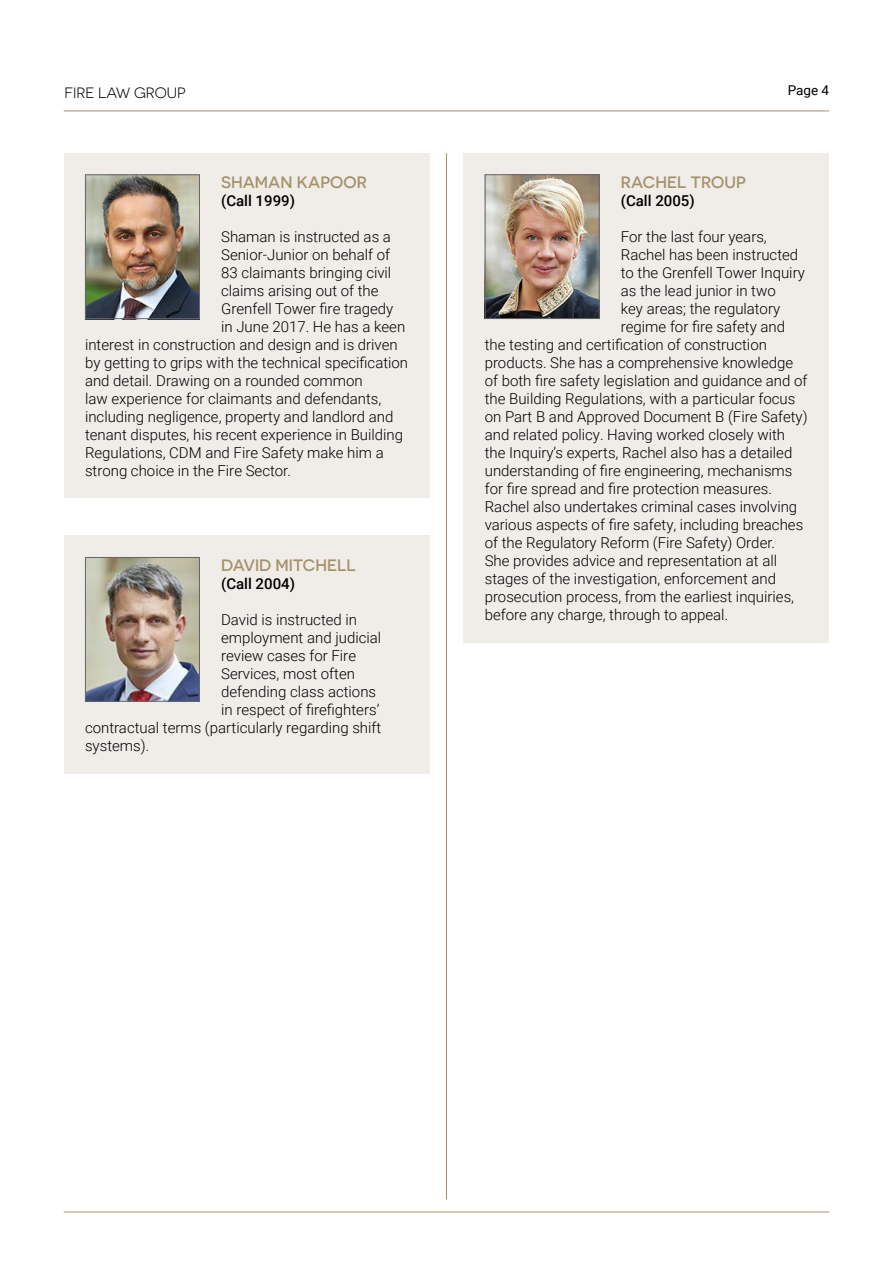
<style>
.page{position:relative;width:893px;height:1263px;background:#fff}
.page>*{position:absolute;margin:0;border:0;box-sizing:border-box;transform-origin:0 0}
.t1{font:500 16.5px "Novecentosanswide";color:#a4916c}
.t2{font:300 15px "Roboto";color:#000}
.t3{font:500 15px "Roboto";color:#000}
.t4{font:15px "Novecentosanswide";color:#000}
.t5{font:13.5px "Roboto";color:#000}
</style>
<div class="page">
<hr style="left:446px;top:153px;width:1px;height:1046px;background:#a4916c">
<hr style="left:64px;top:1211px;width:765px;height:1px;background:#a4916c">
<hr style="left:64px;top:111px;width:765px;height:1px;background:#a4916c">
<div style="left:64px;top:153px;width:365px;height:344px;background:#f0ece7"></div>
<img style="left:87px;top:176px;width:111px;height:141px">
<div style="left:85px;top:174px;width:115px;height:145px;border:1px solid #676668"></div>
<div style="left:64px;top:536px;width:365px;height:238px;background:#f0ece7"></div>
<img style="left:87px;top:559px;width:111px;height:141px">
<div style="left:85px;top:557px;width:115px;height:145px;border:1px solid #676668"></div>
<div style="left:463px;top:153px;width:366px;height:489px;background:#f0ece7"></div>
<img style="left:487px;top:176px;width:111px;height:141px">
<div style="left:485px;top:174px;width:115px;height:145px;border:1px solid #676668"></div>
<p class="t4" style="left:64px;top:84px;width:123px">FIRE LAW GROUP</p>
<p class="t5" style="left:788px;top:81px;width:43px">Page 4</p>
<p class="t1" style="left:221px;top:172px;width:147px">SHAMAN KAPOOR</p>
<p class="t3" style="left:221px;top:190px;width:75px">(Call 1999)</p>
<p class="t2" style="left:221px;top:226px;width:171px">Shaman is instructed as a</p>
<p class="t2" style="left:221px;top:244px;width:171px">Senior-Junior on behalf of</p>
<p class="t2" style="left:221px;top:262px;width:172px">83 claimants bringing civil</p>
<p class="t2" style="left:221px;top:280px;width:159px">claims arising out of the</p>
<p class="t2" style="left:221px;top:298px;width:174px">Grenfell Tower fire tragedy</p>
<p class="t2" style="left:221px;top:316px;width:186px">in June 2017. He has a keen</p>
<p class="t2" style="left:85px;top:334px;width:314px">interest in construction and design and is driven</p>
<p class="t2" style="left:85px;top:352px;width:325px">by getting to grips with the technical specification</p>
<p class="t2" style="left:85px;top:370px;width:279px">and detail. Drawing on a rounded common</p>
<p class="t2" style="left:85px;top:388px;width:298px">law experience for claimants and defendants,</p>
<p class="t2" style="left:85px;top:406px;width:310px">including negligence, property and landlord and</p>
<p class="t2" style="left:85px;top:424px;width:320px">tenant disputes, his recent experience in Building</p>
<p class="t2" style="left:85px;top:442px;width:300px">Regulations, CDM and Fire Safety make him a</p>
<p class="t2" style="left:85px;top:460px;width:207px">strong choice in the Fire Sector.</p>
<p class="t1" style="left:221px;top:555px;width:136px">DAVID MITCHELL</p>
<p class="t3" style="left:221px;top:573px;width:75px">(Call 2004)</p>
<p class="t2" style="left:221px;top:609px;width:138px">David is instructed in</p>
<p class="t2" style="left:221px;top:627px;width:162px">employment and judicial</p>
<p class="t2" style="left:221px;top:645px;width:136px">review cases for Fire</p>
<p class="t2" style="left:221px;top:663px;width:135px">Services, most often</p>
<p class="t2" style="left:221px;top:681px;width:157px">defending class actions</p>
<p class="t2" style="left:221px;top:699px;width:160px">in respect of firefighters’</p>
<p class="t2" style="left:85px;top:717px;width:298px">contractual terms (particularly regarding shift</p>
<p class="t2" style="left:85px;top:735px;width:66px">systems).</p>
<p class="t1" style="left:621px;top:172px;width:126px">RACHEL TROUP</p>
<p class="t3" style="left:621px;top:190px;width:75px">(Call 2005)</p>
<p class="t2" style="left:621px;top:226px;width:147px">For the last four years,</p>
<p class="t2" style="left:621px;top:244px;width:179px">Rachel has been instructed</p>
<p class="t2" style="left:621px;top:262px;width:185px">to the Grenfell Tower Inquiry</p>
<p class="t2" style="left:621px;top:280px;width:156px">as the lead junior in two</p>
<p class="t2" style="left:621px;top:298px;width:161px">key areas; the regulatory</p>
<p class="t2" style="left:621px;top:316px;width:166px">regime for fire safety and</p>
<p class="t2" style="left:485px;top:334px;width:284px">the testing and certification of construction</p>
<p class="t2" style="left:485px;top:352px;width:310px">products. She has a comprehensive knowledge</p>
<p class="t2" style="left:485px;top:370px;width:324px">of both fire safety legislation and guidance and of</p>
<p class="t2" style="left:485px;top:388px;width:312px">the Building Regulations, with a particular focus</p>
<p class="t2" style="left:485px;top:406px;width:324px">on Part B and Approved Document B (Fire Safety)</p>
<p class="t2" style="left:485px;top:424px;width:302px">and related policy. Having worked closely with</p>
<p class="t2" style="left:485px;top:442px;width:309px">the Inquiry’s experts, Rachel also has a detailed</p>
<p class="t2" style="left:485px;top:460px;width:309px">understanding of fire engineering, mechanisms</p>
<p class="t2" style="left:485px;top:478px;width:289px">for fire spread and fire protection measures.</p>
<p class="t2" style="left:485px;top:496px;width:314px">Rachel also undertakes criminal cases involving</p>
<p class="t2" style="left:485px;top:514px;width:320px">various aspects of fire safety, including breaches</p>
<p class="t2" style="left:485px;top:532px;width:292px">of the Regulatory Reform (Fire Safety) Order.</p>
<p class="t2" style="left:485px;top:550px;width:294px">She provides advice and representation at all</p>
<p class="t2" style="left:485px;top:568px;width:293px">stages of the investigation, enforcement and</p>
<p class="t2" style="left:485px;top:586px;width:311px">prosecution process, from the earliest inquiries,</p>
<p class="t2" style="left:485px;top:604px;width:245px">before any charge, through to appeal.</p>
</div>
